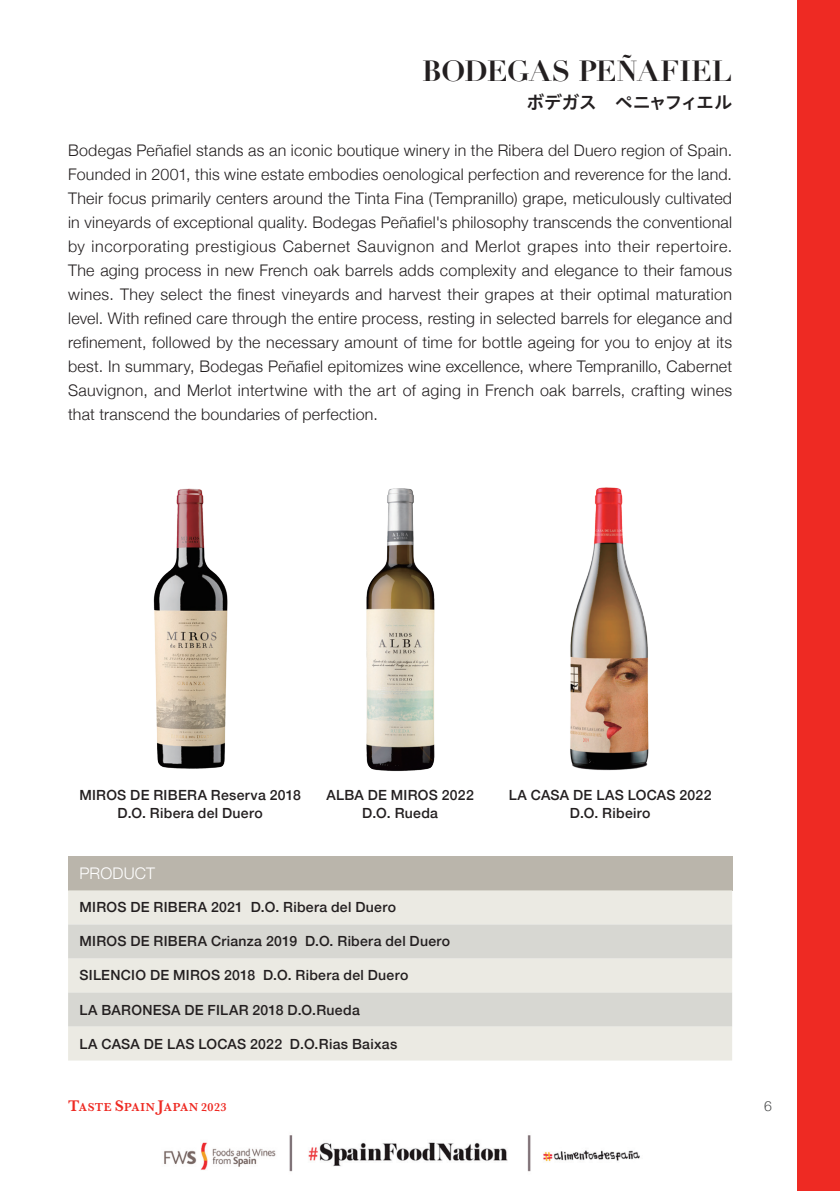
<style>
.page{position:relative;width:840px;height:1191px;background:#fff}
.page>*{position:absolute;margin:0;border:0;box-sizing:border-box;transform-origin:0 0}
.t1{font:700 28.4px "Didot";letter-spacing:-.005em;color:#231f20}
.t2{font:18px "Hiragino UD Sans Std W6";letter-spacing:-.035em;color:#231f20}
.t3{font:300 16px/24px "Helvetica Neue";letter-spacing:.015em;color:#231f20;text-align:justify}
.t4{font:300 16px "Helvetica Neue";letter-spacing:.01em;color:#fff}
.t5{font:500 14px "Helvetica Neue";letter-spacing:.02em;color:#231f20}
.t6{font:300 14px "Helvetica Neue";color:#4b4c4d}
.t7{font:600 12px "Baskerville";letter-spacing:.035em;color:#ee2a23}
.s1{font-size:16px}
</style>
<div class="page">
<img style="left:164px;top:1135px;width:476px;height:37px">
<div style="left:797px;top:0;width:42px;height:1191px;background:#ee2a23"></div>
<div style="left:68px;top:856px;width:663px;height:34px;background:#bab5ab"></div>
<div style="left:68px;top:890px;width:663px;height:170px;background:#ebeae3"></div>
<svg style="left:68px;top:924px;width:663px;height:102px;background:#ddddd7"></svg>
<img style="left:570px;top:487px;width:79px;height:284px">
<img style="left:153px;top:488px;width:75px;height:281px">
<img style="left:366px;top:488px;width:69px;height:283px">
<p class="t1" style="left:422px;top:53px;width:311px">BODEGAS PEÑAFIEL</p>
<p class="t2" style="left:526px;top:88px;width:207px">ボデガス　ペニャフィエル</p>
<p class="t3" style="left:68px;top:137px;width:665px">Bodegas Peñafiel stands as an iconic boutique winery in the Ribera del Duero region of Spain.<br>Founded in 2001, this wine estate embodies oenological perfection and reverence for the land.<br>Their focus primarily centers around the Tinta Fina (Tempranillo) grape, meticulously cultivated in vineyards of exceptional quality. Bodegas Peñafiel's philosophy transcends the conventional by incorporating prestigious Cabernet Sauvignon and Merlot grapes into their repertoire.<br>The aging process in new French oak barrels adds complexity and elegance to their famous wines. They select the finest vineyards and harvest their grapes at their optimal maturation level. With refined care through the entire process, resting in selected barrels for elegance and refinement, followed by the necessary amount of time for bottle ageing for you to enjoy at its best. In summary, Bodegas Peñafiel epitomizes wine excellence, where Tempranillo, Cabernet Sauvignon, and Merlot intertwine with the art of aging in French oak barrels, crafting wines that transcend the boundaries of perfection.</p>
<p class="t5" style="left:79px;top:784px;width:223px">MIROS DE RIBERA Reserva 2018</p>
<p class="t5" style="left:117px;top:802px;width:147px">D.O. Ribera del Duero</p>
<p class="t5" style="left:326px;top:784px;width:149px">ALBA DE MIROS 2022</p>
<p class="t5" style="left:362px;top:802px;width:77px">D.O. Rueda</p>
<p class="t5" style="left:508px;top:784px;width:204px">LA CASA DE LAS LOCAS 2022</p>
<p class="t5" style="left:569px;top:802px;width:82px">D.O. Ribeiro</p>
<p class="t4" style="left:79px;top:860px;width:77px">PRODUCT</p>
<p class="t5" style="left:79px;top:896px;width:318px">MIROS DE RIBERA 2021 D.O. Ribera del Duero</p>
<p class="t5" style="left:79px;top:930px;width:372px">MIROS DE RIBERA Crianza 2019 D.O. Ribera del Duero</p>
<p class="t5" style="left:79px;top:964px;width:330px">SILENCIO DE MIROS 2018 D.O. Ribera del Duero</p>
<p class="t5" style="left:79px;top:998px;width:282px">LA BARONESA DE FILAR 2018 D.O.Rueda</p>
<p class="t5" style="left:79px;top:1032px;width:319px">LA CASA DE LAS LOCAS 2022 D.O.Rias Baixas</p>
<p class="t7" style="left:68px;top:1099px;width:160px"><span class="s1">T</span>ASTE <span class="s1">S</span>PAIN <span class="s1">J</span>APAN 2023</p>
<p class="t6" style="left:763px;top:1094px;width:9px">6</p>
</div>
